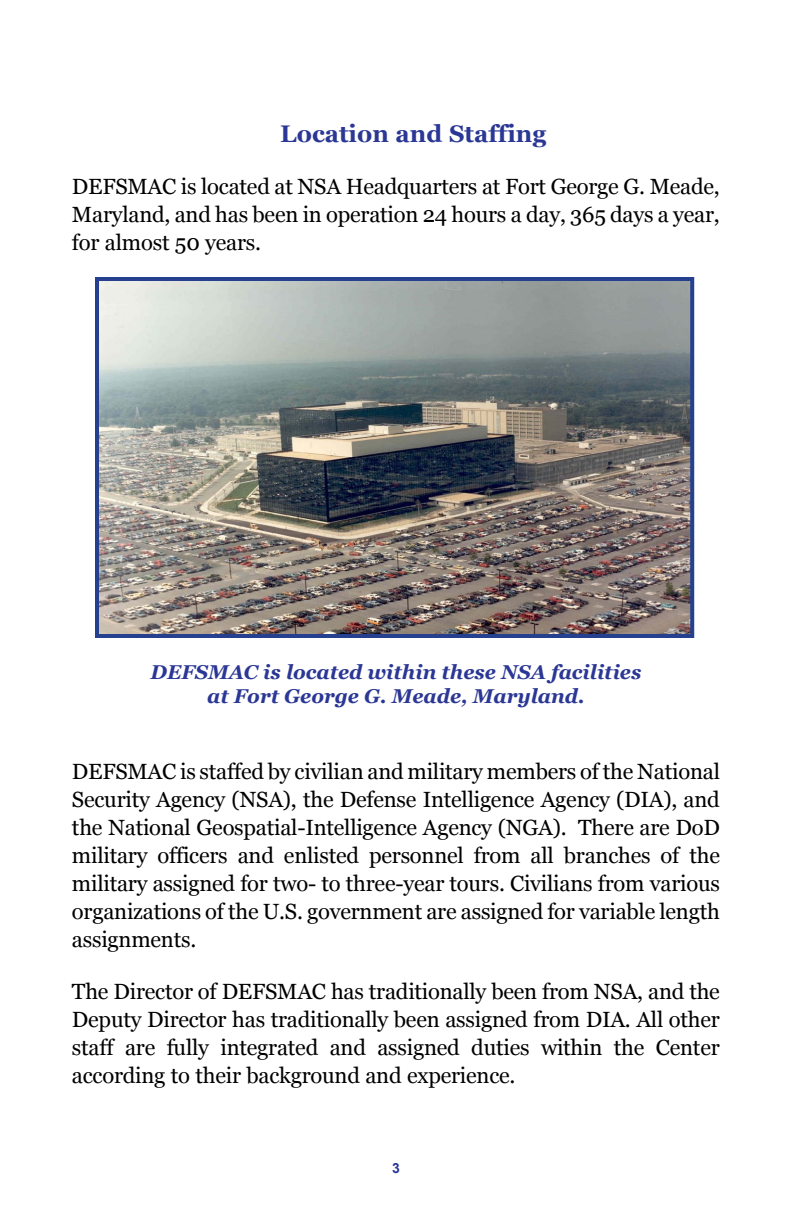
<style>
.page{position:relative;width:792px;height:1224px;background:#fff}
.page>*{position:absolute;margin:0;border:0;box-sizing:border-box;transform-origin:0 0}
.t1{font:700 24px "Georgia";color:#2b3795}
.t2{font:22px/28px "Georgia";letter-spacing:-.01em;color:#000;text-align:justify}
.t3{font:italic 700 20px/24px "Georgia";color:#2b3795;text-align:center}
.t4{font:700 14px "Arial";color:#2b3795}
</style>
<div class="page">
<img style="left:100px;top:282px;width:589px;height:351px">
<div style="left:95px;top:277px;width:599px;height:361px;border:4px solid #25408f"></div>
<p class="t1" style="left:280px;top:120px;width:267px">Location and Staffing</p>
<p class="t2" style="left:72px;top:172px;width:649px">DEFSMAC is located at NSA Headquarters at Fort George G. Meade, Maryland, and has been in operation 24 hours a day, 365 days a year, for almost 50 years.</p>
<p class="t3" style="left:151px;top:660px;width:492px">DEFSMAC is located within these NSA facilities at Fort George G. Meade, Maryland.</p>
<p class="t2" style="left:72px;top:757px;width:649px">DEFSMAC is staffed by civilian and military members of the National Security Agency (NSA), the Defense Intelligence Agency (DIA), and the National Geospatial-Intelligence Agency (NGA). There are DoD military officers and enlisted personnel from all branches of the military assigned for two- to three-year tours. Civilians from various organizations of the U.S. government are assigned for variable length assignments.</p>
<p class="t2" style="left:72px;top:977px;width:649px">The Director of DEFSMAC has traditionally been from NSA, and the Deputy Director has traditionally been assigned from DIA. All other staff are fully integrated and assigned duties within the Center according to their background and experience.</p>
<p class="t4" style="left:392px;top:1159px;width:9px">3</p>
</div>
